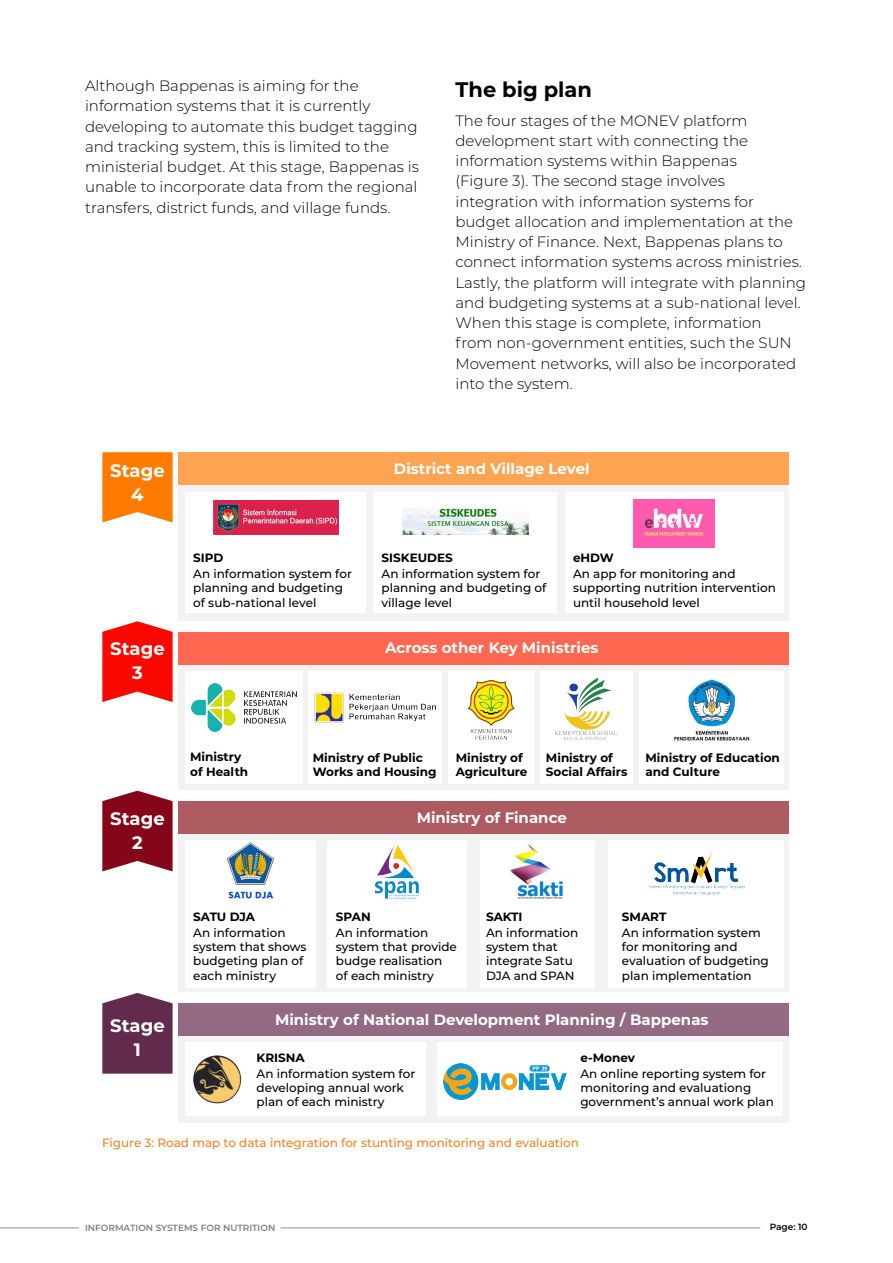
<style>
.page{position:relative;width:893px;height:1263px;background:#fff}
.page>*{position:absolute;margin:0;border:0;box-sizing:border-box;transform-origin:0 0}
.t1{font:700 21px "Montserrat";color:#000}
.t2{font:700 18px/24px "Montserrat";color:#fff;text-align:center}
.t3{font:300 15px/20.2px "Montserrat";color:#000}
.t4{font:700 15px "Montserrat";color:#fff}
.t5{font:500 12px/14.4px "Montserrat";color:#000}
.t6{font:700 12px/14.4px "Montserrat";color:#000}
.t7{font:500 12px "Montserrat";color:#f58220}
.t8{font:600 9px "Montserrat";color:#808080}
.t9{font:600 9px "Montserrat";color:#000}
</style>
<div class="page">
<hr style="left:281px;top:1227px;width:479px;height:1px;background:#9d9d9c">
<hr style="left:0;top:1227px;width:79px;height:1px;background:#9d9d9c">
<div style="left:178px;top:452px;width:611px;height:168px;background:#f2f2f2"></div>
<svg style="left:102px;top:452px;width:71px;height:70px;background:#ff8514"></svg>
<div style="left:565px;top:492px;width:219px;height:121px;background:#fff"></div>
<div style="left:373px;top:492px;width:184px;height:121px;background:#fff"></div>
<div style="left:185px;top:492px;width:181px;height:121px;background:#fff"></div>
<div style="left:178px;top:452px;width:611px;height:33px;background:#ffa453"></div>
<img style="left:213px;top:500px;width:125px;height:34px">
<img style="left:403px;top:506px;width:125px;height:28px">
<img style="left:634px;top:499px;width:81px;height:48px">
<svg style="left:102px;top:621px;width:71px;height:81px;background:#fa2a24"></svg>
<div style="left:178px;top:632px;width:611px;height:158px;background:#f2f2f2"></div>
<div style="left:178px;top:632px;width:611px;height:33px;background:#ff6750"></div>
<div style="left:185px;top:671px;width:118px;height:113px;background:#fff"></div>
<div style="left:308px;top:671px;width:134px;height:113px;background:#fff"></div>
<div style="left:448px;top:671px;width:85px;height:113px;background:#fff"></div>
<div style="left:540px;top:671px;width:93px;height:113px;background:#fff"></div>
<div style="left:639px;top:671px;width:145px;height:113px;background:#fff"></div>
<img style="left:192px;top:683px;width:105px;height:48px">
<img style="left:315px;top:692px;width:120px;height:30px">
<img style="left:467px;top:680px;width:48px;height:60px">
<img style="left:556px;top:677px;width:61px;height:62px">
<img style="left:674px;top:679px;width:75px;height:62px">
<svg style="left:102px;top:791px;width:71px;height:80px;background:#952637"></svg>
<div style="left:178px;top:801px;width:611px;height:191px;background:#f2f2f2"></div>
<div style="left:178px;top:801px;width:611px;height:33px;background:#ad5a60"></div>
<div style="left:185px;top:840px;width:131px;height:147px;background:#fff"></div>
<div style="left:327px;top:840px;width:140px;height:147px;background:#fff"></div>
<div style="left:479px;top:840px;width:115px;height:147px;background:#fff"></div>
<div style="left:608px;top:840px;width:176px;height:147px;background:#fff"></div>
<img style="left:226px;top:842px;width:48px;height:57px">
<img style="left:375px;top:844px;width:44px;height:55px">
<img style="left:510px;top:844px;width:54px;height:55px">
<img style="left:648px;top:851px;width:97px;height:45px">
<svg style="left:102px;top:993px;width:71px;height:81px;background:#6e3b5a"></svg>
<div style="left:178px;top:1003px;width:611px;height:120px;background:#f2f2f2"></div>
<div style="left:178px;top:1003px;width:611px;height:33px;background:#926b82"></div>
<div style="left:185px;top:1043px;width:241px;height:73px;background:#fff"></div>
<div style="left:437px;top:1043px;width:346px;height:73px;background:#fff"></div>
<img style="left:193px;top:1055px;width:48px;height:48px;border-radius:24px">
<img style="left:444px;top:1064px;width:122px;height:35px">
<p class="t3" style="left:85px;top:75px;width:335px">Although Bappenas is aiming for the information systems that it is currently developing to automate this budget tagging and tracking system, this is limited to the ministerial budget. At this stage, Bappenas is unable to incorporate data from the regional transfers, district funds, and village funds.</p>
<h1 class="t1" style="left:455px;top:74px;width:138px">The big plan</h1>
<p class="t3" style="left:455px;top:110px;width:352px">The four stages of the MONEV platform development start with connecting the information systems within Bappenas<br>(Figure 3). The second stage involves integration with information systems for budget allocation and implementation at the Ministry of Finance. Next, Bappenas plans to connect information systems across ministries.<br>Lastly, the platform will integrate with planning and budgeting systems at a sub-national level.<br>When this stage is complete, information<br>from non-government entities, such the SUN Movement networks, will also be incorporated into the system.</p>
<p class="t2" style="left:110px;top:458px;width:56px">Stage<br>4</p>
<p class="t4" style="left:394px;top:457px;width:197px">District and Village Level</p>
<p class="t6" style="left:193px;top:550px;width:32px">SIPD</p>
<p class="t5" style="left:193px;top:566px;width:160px">An information system for planning and budgeting of sub-national level</p>
<p class="t6" style="left:382px;top:550px;width:73px">SISKEUDES</p>
<p class="t5" style="left:382px;top:566px;width:166px">An information system for planning and budgeting of village level</p>
<p class="t6" style="left:573px;top:550px;width:42px">eHDW</p>
<p class="t5" style="left:573px;top:566px;width:204px">An app for monitoring and supporting nutrition intervention until household level</p>
<p class="t2" style="left:110px;top:636px;width:56px">Stage<br>3</p>
<p class="t4" style="left:385px;top:637px;width:215px">Across other Key Ministries</p>
<p class="t6" style="left:190px;top:749px;width:59px">Ministry of Health</p>
<p class="t6" style="left:313px;top:750px;width:125px">Ministry of Public<br>Works and Housing</p>
<p class="t6" style="left:456px;top:750px;width:73px">Ministry of<br>Agriculture</p>
<p class="t6" style="left:546px;top:750px;width:83px">Ministry of<br>Social Affairs</p>
<p class="t6" style="left:645px;top:750px;width:136px">Ministry of Education and Culture</p>
<p class="t2" style="left:110px;top:805px;width:56px">Stage<br>2</p>
<p class="t4" style="left:417px;top:806px;width:152px">Ministry of Finance</p>
<p class="t6" style="left:193px;top:908px;width:63px">SATU DJA</p>
<p class="t5" style="left:193px;top:925px;width:115px">An information system that shows budgeting plan of each ministry</p>
<p class="t6" style="left:336px;top:908px;width:36px">SPAN</p>
<p class="t5" style="left:336px;top:925px;width:123px">An information system that provide budge realisation of each ministry</p>
<p class="t6" style="left:486px;top:908px;width:38px">SAKTI</p>
<p class="t5" style="left:486px;top:925px;width:94px">An information system that integrate Satu<br>DJA and SPAN</p>
<p class="t6" style="left:622px;top:908px;width:46px">SMART</p>
<p class="t5" style="left:622px;top:925px;width:148px">An information system for monitoring and evaluation of budgeting plan implementation</p>
<p class="t2" style="left:110px;top:1012px;width:56px">Stage<br>1</p>
<p class="t4" style="left:275px;top:1009px;width:435px">Ministry of National Development Planning / Bappenas</p>
<p class="t6" style="left:580px;top:1050px;width:56px">e-Monev</p>
<p class="t5" style="left:580px;top:1066px;width:195px">An online reporting system for monitoring and evaluationg government’s annual work plan</p>
<p class="t6" style="left:257px;top:1050px;width:50px">KRISNA</p>
<p class="t5" style="left:257px;top:1066px;width:160px">An information system for developing annual work plan of each ministry</p>
<p class="t7" style="left:102px;top:1134px;width:478px">Figure 3: Road map to data integration for stunting monitoring and evaluation</p>
<p class="t8" style="left:85px;top:1221px;width:192px">INFORMATION SYSTEMS FOR NUTRITION</p>
<p class="t9" style="left:770px;top:1220px;width:39px">Page: 10</p>
</div>
